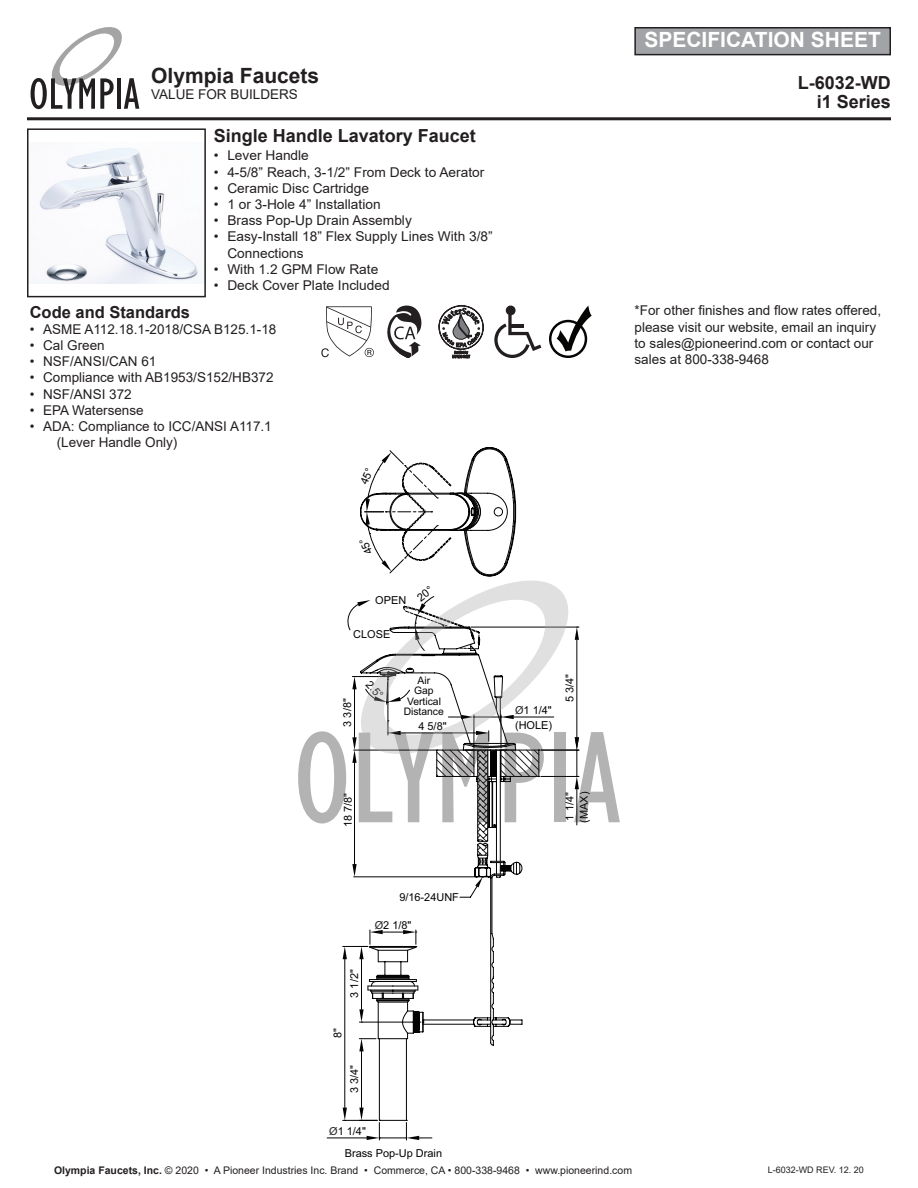
<style>
.page{position:relative;width:918px;height:1188px;background:#fff}
.page>*{position:absolute;margin:0;border:0;box-sizing:border-box;transform-origin:0 0}
.t1{font:700 21px "Arial";color:#fff}
.t2{font:700 21px "Arial";color:#231f20}
.t3{font:700 18px "Arial";color:#231f20}
.t4{font:700 16.5px "Arial";color:#231f20}
.t5{font:13.5px/16.2px "Arial";color:#231f20}
.t6{font:10.95px "Arial";color:#030303}
.t7{font:10.5px "Arial";color:#231f20}
.t8{font:10.35px/10.1px "Arial";color:#030303;text-align:center}
.t9{font:9px "Arial";color:#231f20}
.s1{color:#231f20}
.s2{font-weight:700}
</style>
<div class="page">
<svg style="left:415px;top:898px;width:108px;height:148px"></svg>
<hr style="left:327px;top:1138px;width:40px;height:1px;background:#030303">
<svg style="left:343px;top:930px;width:89px;height:210px"></svg>
<svg style="left:31px;top:27px;width:108px;height:82px"></svg>
<hr style="left:27px;top:117px;width:864px;height:3px;background:#231f20">
<img style="left:39px;top:148px;width:163px;height:135px">
<div style="left:27px;top:128px;width:179px;height:169px;border:2px solid #231f20"></div>
<div style="left:635px;top:28px;width:255px;height:27px;background:#a1a3a6"></div>
<div style="left:634px;top:27px;width:257px;height:28px;border:2px solid #231f20"></div>
<svg style="left:387px;top:306px;width:34px;height:52px"></svg>
<svg style="left:321px;top:306px;width:53px;height:51px"></svg>
<svg style="left:439px;top:306px;width:44px;height:52px"></svg>
<svg style="left:494px;top:314px;width:47px;height:44px"></svg>
<div style="left:506px;top:306px;width:10px;height:9px;background:#231f20;border-radius:50%"></div>
<svg style="left:557px;top:306px;width:35px;height:45px"></svg>
<div style="left:549px;top:320px;width:38px;height:38px;border:2px solid #050504;border-radius:50%"></div>
<svg style="left:298px;top:450px;width:322px;height:448px"></svg>
<h1 class="t2" style="left:151px;top:61px;width:170px">Olympia Faucets</h1>
<p class="t5" style="left:151px;top:87px;width:148px">VALUE FOR BUILDERS</p>
<h2 class="t3" style="left:214px;top:123px;width:264px">Single Handle Lavatory Faucet</h2>
<p class="t5" style="left:214px;top:147px;width:97px">• Lever Handle</p>
<p class="t5" style="left:214px;top:164px;width:272px">• 4-5/8” Reach, 3-1/2” From Deck to Aerator</p>
<p class="t5" style="left:214px;top:180px;width:157px">• Ceramic Disc Cartridge</p>
<p class="t5" style="left:214px;top:196px;width:168px">• 1 or 3-Hole 4” Installation</p>
<p class="t5" style="left:214px;top:212px;width:200px">• Brass Pop-Up Drain Assembly</p>
<p class="t5" style="left:227px;top:228px;width:267px;text-indent:-14px">• Easy-Install 18” Flex Supply Lines With 3/8”<br>Connections</p>
<p class="t5" style="left:214px;top:261px;width:166px">• With 1.2 GPM Flow Rate</p>
<p class="t5" style="left:214px;top:277px;width:177px">• Deck Cover Plate Included</p>
<p class="t4" style="left:30px;top:300px;width:162px">Code and Standards</p>
<p class="t5" style="left:30px;top:321px;width:248px">• ASME A112.18.1-2018/CSA B125.1-18</p>
<p class="t5" style="left:30px;top:337px;width:77px">• Cal Green</p>
<p class="t5" style="left:30px;top:353px;width:128px">• NSF/ANSI/CAN 61</p>
<p class="t5" style="left:30px;top:369px;width:245px">• Compliance with AB1953/S152/HB372</p>
<p class="t5" style="left:30px;top:386px;width:104px">• NSF/ANSI 372</p>
<p class="t5" style="left:30px;top:402px;width:116px">• EPA Watersense</p>
<p class="t5" style="left:57px;top:418px;width:217px;text-indent:-27px">• ADA: Compliance to ICC/ANSI A117.1 (Lever Handle Only)</p>
<h1 class="t1" style="left:644px;top:25px;width:238px">SPECIFICATION SHEET</h1>
<h2 class="t3" style="left:798px;top:70px;width:95px">L-6032-WD</h2>
<h2 class="t3" style="left:817px;top:89px;width:76px">i1 Series</h2>
<p class="t5" style="left:635px;top:302px;width:248px">*For other finishes and flow rates offered, please visit our website, email an inquiry to sales@pioneerind.com or contact our sales at 800-338-9468</p>
<p class="t6" style="left:375px;top:593px;width:33px">OPEN</p>
<p class="t6" style="left:353px;top:627px;width:39px">CLOSE</p>
<p class="t8" style="left:414px;top:675px;width:21px">Air<br>Gap</p>
<p class="t8" style="left:404px;top:696px;width:42px">Vertical<br>Distance</p>
<p class="t6" style="left:373px;top:677px;width:21px;rotate:48deg">2.5°</p>
<p class="t6" style="left:340px;top:727px;width:30px;rotate:-90deg">3 3/8"</p>
<p class="t6" style="left:515px;top:703px;width:38px"><span class="s1">Ø</span>1 1/4"</p>
<p class="t6" style="left:515px;top:718px;width:39px">(HOLE)</p>
<p class="t6" style="left:418px;top:719px;width:30px">4 5/8"</p>
<p class="t6" style="left:562px;top:702px;width:30px;rotate:-90deg">5 3/4"</p>
<p class="t6" style="left:341px;top:827px;width:36px;rotate:-90deg">18 7/8"</p>
<p class="t6" style="left:577px;top:823px;width:33px;rotate:-90deg">(MAX)</p>
<p class="t6" style="left:562px;top:821px;width:30px;rotate:-90deg">1 1/4"</p>
<p class="t6" style="left:399px;top:890px;width:61px">9/16-24UNF</p>
<p class="t6" style="left:375px;top:918px;width:38px"><span class="s1">Ø</span>2 1/8"</p>
<p class="t6" style="left:347px;top:998px;width:30px;rotate:-90deg">3 1/2"</p>
<p class="t6" style="left:330px;top:1038px;width:11px;rotate:-90deg">8"</p>
<p class="t6" style="left:347px;top:1093px;width:30px;rotate:-90deg">3 3/4"</p>
<p class="t6" style="left:329px;top:1124px;width:38px"><span class="s1">Ø</span>1 1/4"</p>
<p class="t6" style="left:345px;top:1146px;width:99px">Brass Pop-Up Drain</p>
<p class="t7" style="left:54px;top:1163px;width:580px"><span class="s2">Olympia Faucets, Inc.</span> © 2020 • A Pioneer Industries Inc. Brand • Commerce, CA • 800-338-9468 • www.pioneerind.com</p>
<p class="t9" style="left:768px;top:1164px;width:98px">L-6032-WD REV. 12. 20</p>
</div>
